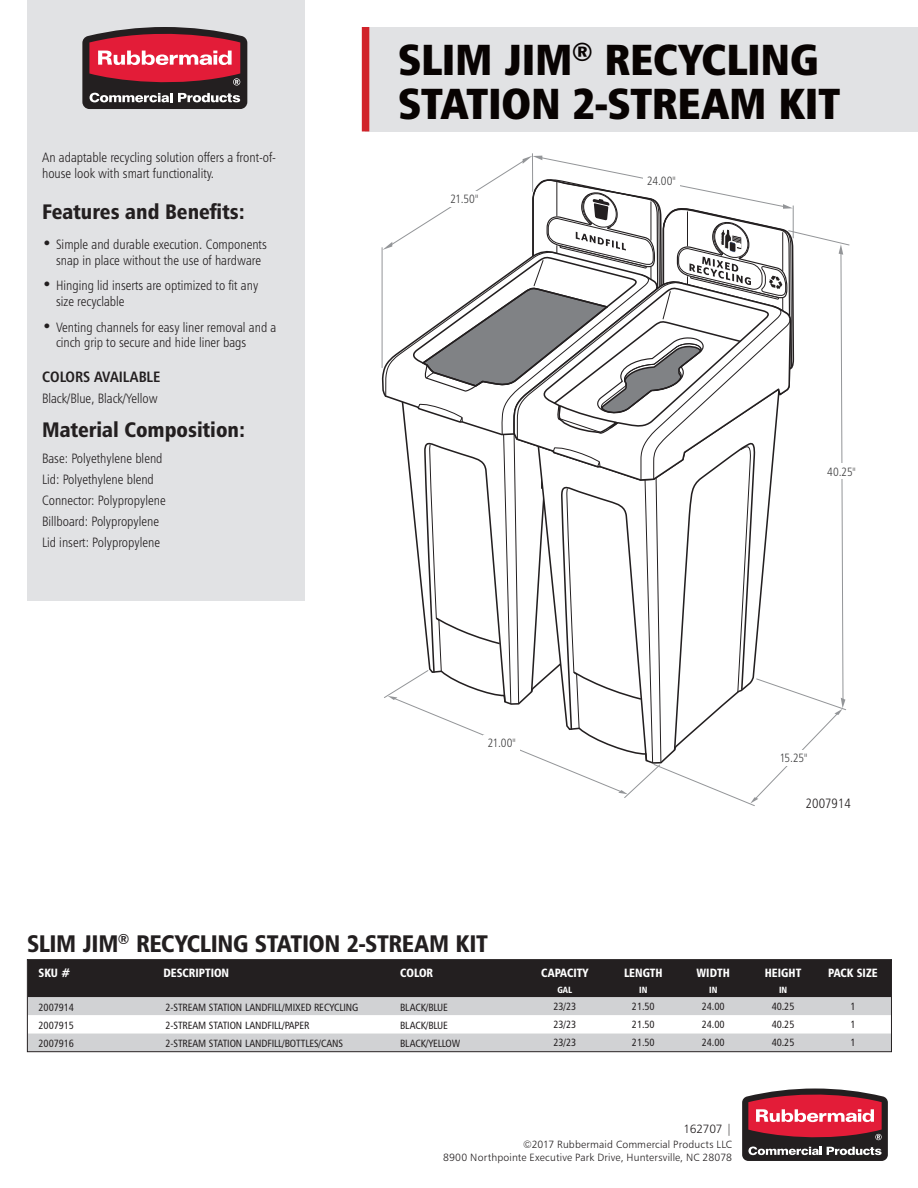
<style>
.page{position:relative;width:918px;height:1188px;background:#fff}
.page>*{position:absolute;margin:0;border:0;box-sizing:border-box;transform-origin:0 0}
.Feature_Page_Header{font:43.5px/43.5px "Humanist 777 BT Extra Black Cond B";letter-spacing:-.01em;color:#080302}
.t1{font:24px "Humanist 777 BT Black Condensed B";letter-spacing:-.015em;color:#231f20}
.t2{font:21px "Humanist 777 BT Black Condensed B";color:#231f20}
.t3{font:15px "Humanist 777 BT Bold Condensed B";color:#231f20}
.t4{font:13.5px/15.8px "Humanist 777 BT Light Condensed B";color:#231f20}
.t5{font:12px "Humanist 777 BT Black Condensed B";color:#fff;scale:.95 1}
.TABULAR_BODY_COPY{font:12px "Humanist 777 BT Light Condensed B";letter-spacing:-.025em;color:#3e3e3f}
.t6{font:12px "Humanist 777 BT Light B";letter-spacing:-.02em;color:#231f20}
.t7{font:10.5px "Humanist 777 BT Roman Condensed B";letter-spacing:-.01em;color:#231f20}
.t8{font:10.5px "Humanist 777 BT Light B";letter-spacing:.015em;color:#231f20}
.t9{font:9px "Humanist 777 BT Black Condensed B";color:#fff;scale:.95 1}
.s1{font-family:"Humanist 777 BT Bold Condensed B";font-size:16.5px}
</style>
<div class="page">
<div style="left:27px;top:0;width:277px;height:601px;background:#e1e2e4"></div>
<div style="left:366px;top:27px;width:552px;height:104px;background:#e1e2e4"></div>
<div style="left:362px;top:27px;width:7px;height:104px;background:#d1232a"></div>
<svg style="left:82px;top:27px;width:165px;height:82px;background:#95434e"></svg>
<svg style="left:382px;top:153px;width:468px;height:653px"></svg>
<div style="left:29px;top:961px;width:861px;height:36px;background:#231f20"></div>
<div style="left:29px;top:997px;width:861px;height:53px;background:#d1d2d4"></div>
<svg style="left:29px;top:1015px;width:861px;height:18px"></svg>
<div style="left:27px;top:959px;width:865px;height:93px;border:1px solid #231f20"></div>
<svg style="left:742px;top:1089px;width:146px;height:72px;background:#95424e"></svg>
<div style="left:447px;top:191px;width:35px;height:15px;background:#fff"></div>
<div style="left:644px;top:173px;width:36px;height:15px;background:#fff"></div>
<div style="left:824px;top:464px;width:36px;height:15px;background:#fff"></div>
<div style="left:776px;top:750px;width:36px;height:15px;background:#fff"></div>
<div style="left:484px;top:735px;width:36px;height:15px;background:#fff"></div>
<p class="t4" style="left:42px;top:149px;width:235px">An adaptable recycling solution offers a front-of&shy;house look with smart functionality.</p>
<p class="t2" style="left:42px;top:198px;width:204px">Features and Benefits:</p>
<p class="t4" style="left:56px;top:236px;width:212px;text-indent:-14px"><span class="s1">•</span> Simple and durable execution. Components snap in place without the use of hardware</p>
<p class="t4" style="left:56px;top:278px;width:204px;text-indent:-14px"><span class="s1">•</span> Hinging lid inserts are optimized to fit any size recyclable</p>
<p class="t4" style="left:56px;top:319px;width:222px;text-indent:-14px"><span class="s1">•</span> Venting channels for easy liner removal and a cinch grip to secure and hide liner bags</p>
<p class="t3" style="left:42px;top:367px;width:120px">COLORS AVAILABLE</p>
<p class="t4" style="left:42px;top:390px;width:117px">Black/Blue, Black/Yellow</p>
<p class="t2" style="left:42px;top:417px;width:205px">Material Composition:</p>
<p class="t4" style="left:42px;top:450px;width:122px">Base: Polyethylene blend</p>
<p class="t4" style="left:42px;top:471px;width:113px">Lid: Polyethylene blend</p>
<p class="t4" style="left:42px;top:492px;width:125px">Connector: Polypropylene</p>
<p class="t4" style="left:42px;top:513px;width:119px">Billboard: Polypropylene</p>
<p class="t4" style="left:42px;top:534px;width:119px">Lid insert: Polypropylene</p>
<p class="Feature_Page_Header" style="left:398px;top:37px;width:444px">SLIM JIM<sup>®</sup> RECYCLING<br>STATION 2-STREAM KIT</p>
<p class="TABULAR_BODY_COPY" style="left:450px;top:191px;width:29px">21.50"</p>
<p class="TABULAR_BODY_COPY" style="left:488px;top:735px;width:30px">21.00"</p>
<p class="TABULAR_BODY_COPY" style="left:647px;top:174px;width:30px">24.00"</p>
<p class="TABULAR_BODY_COPY" style="left:827px;top:464px;width:30px">40.25"</p>
<p class="TABULAR_BODY_COPY" style="left:780px;top:750px;width:29px">15.25"</p>
<p class="t4" style="left:806px;top:795px;width:47px">2007914</p>
<p class="t1" style="left:27px;top:928px;width:463px">SLIM JIM<sup>®</sup> RECYCLING STATION 2-STREAM KIT</p>
<p class="t5" style="left:39px;top:965px;width:35px">SKU #</p>
<p class="t5" style="left:163px;top:965px;width:71px">DESCRIPTION</p>
<p class="t5" style="left:400px;top:965px;width:36px">COLOR</p>
<p class="t5" style="left:541px;top:965px;width:51px">CAPACITY</p>
<p class="t5" style="left:624px;top:965px;width:42px">LENGTH</p>
<p class="t5" style="left:697px;top:965px;width:37px">WIDTH</p>
<p class="t5" style="left:765px;top:965px;width:40px">HEIGHT</p>
<p class="t5" style="left:828px;top:965px;width:54px">PACK SIZE</p>
<p class="t9" style="left:557px;top:984px;width:17px">GAL</p>
<p class="t9" style="left:639px;top:984px;width:10px">IN</p>
<p class="t9" style="left:709px;top:984px;width:10px">IN</p>
<p class="t9" style="left:779px;top:984px;width:10px">IN</p>
<p class="t7" style="left:39px;top:1000px;width:37px">2007914</p>
<p class="t7" style="left:166px;top:1000px;width:194px">2-STREAM STATION LANDFILL/MIXED RECYCLING</p>
<p class="t7" style="left:400px;top:1000px;width:49px">BLACK/BLUE</p>
<p class="t7" style="left:553px;top:1000px;width:24px">23/23</p>
<p class="t7" style="left:632px;top:1000px;width:24px">21.50</p>
<p class="t7" style="left:702px;top:1000px;width:24px">24.00</p>
<p class="t7" style="left:772px;top:1000px;width:24px">40.25</p>
<p class="t7" style="left:850px;top:1000px;width:7px">1</p>
<p class="t7" style="left:39px;top:1018px;width:37px">2007915</p>
<p class="t7" style="left:166px;top:1018px;width:145px">2-STREAM STATION LANDFILL/PAPER</p>
<p class="t7" style="left:400px;top:1018px;width:49px">BLACK/BLUE</p>
<p class="t7" style="left:553px;top:1018px;width:24px">23/23</p>
<p class="t7" style="left:632px;top:1018px;width:24px">21.50</p>
<p class="t7" style="left:702px;top:1018px;width:24px">24.00</p>
<p class="t7" style="left:772px;top:1018px;width:24px">40.25</p>
<p class="t7" style="left:850px;top:1018px;width:7px">1</p>
<p class="t7" style="left:39px;top:1036px;width:37px">2007916</p>
<p class="t7" style="left:166px;top:1036px;width:179px">2-STREAM STATION LANDFILL/BOTTLES/CANS</p>
<p class="t7" style="left:400px;top:1036px;width:62px">BLACK/YELLOW</p>
<p class="t7" style="left:553px;top:1036px;width:24px">23/23</p>
<p class="t7" style="left:632px;top:1036px;width:24px">21.50</p>
<p class="t7" style="left:702px;top:1036px;width:24px">24.00</p>
<p class="t7" style="left:772px;top:1036px;width:24px">40.25</p>
<p class="t7" style="left:850px;top:1036px;width:7px">1</p>
<p class="t6" style="left:684px;top:1121px;width:50px">162707 |</p>
<p class="t8" style="left:523px;top:1137px;width:210px">©2017 Rubbermaid Commercial Products LLC</p>
<p class="t8" style="left:443px;top:1151px;width:290px">8900 Northpointe Executive Park Drive, Huntersville, NC 28078</p>
</div>
